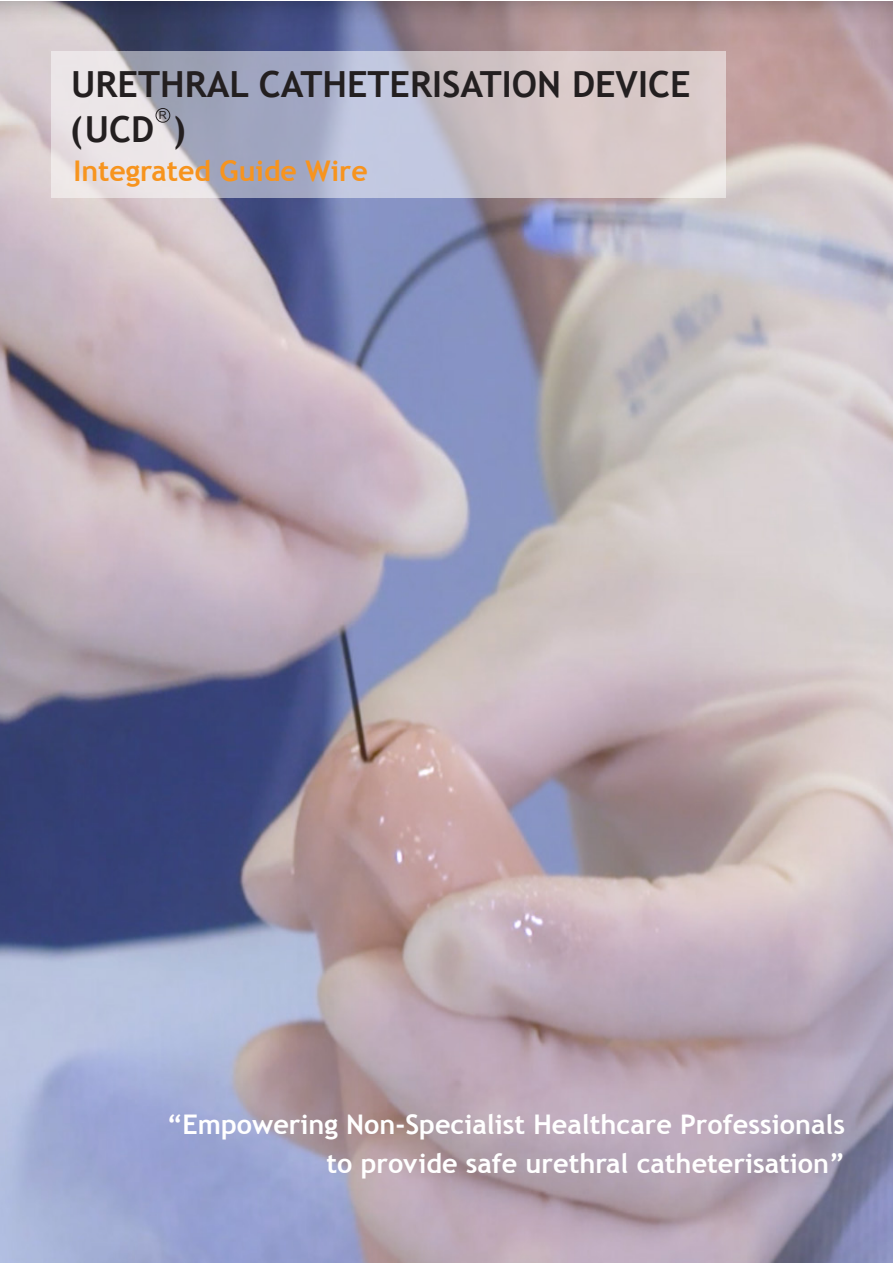
<style>
.page{position:relative;width:893px;height:1263px;background:#fff}
.page>*{position:absolute;margin:0;border:0;box-sizing:border-box;transform-origin:0 0}
.t1{font:700 36px "Trebuchet MS";color:#231f20}
.t2{font:700 35.85px "Trebuchet MS";color:#231f20}
.t3{font:700 28.5px "Trebuchet MS";color:#f7941e}
.t4{font:700 27px/39px "Trebuchet MS";color:#fff;text-align:right}
.t5{font:11.1px "Arial";color:#231f20}
</style>
<div class="page">
<img style="left:0;top:1px;width:892px;height:1262px">
<svg style="left:51px;top:51px;width:674px;height:147px;background:#c7c2cd"></svg>
<div style="left:156px;top:108px;width:14px;height:15px;border:1px solid #231f20;border-radius:50%"></div>
<h1 class="t1" style="left:71px;top:63px;width:621px">URETHRAL CATHETERISATION DEVICE</h1>
<p class="t5" style="left:159px;top:109px;width:9px">R</p>
<h2 class="t2" style="left:70px;top:108px;width:118px">(UCD )</h2>
<p class="t3" style="left:74px;top:154px;width:296px">Integrated Guide Wire</p>
<p class="t4" style="left:167px;top:1105px;width:680px">“Empowering Non-Specialist Healthcare Professionals to provide safe urethral catheterisation”</p>
</div>
